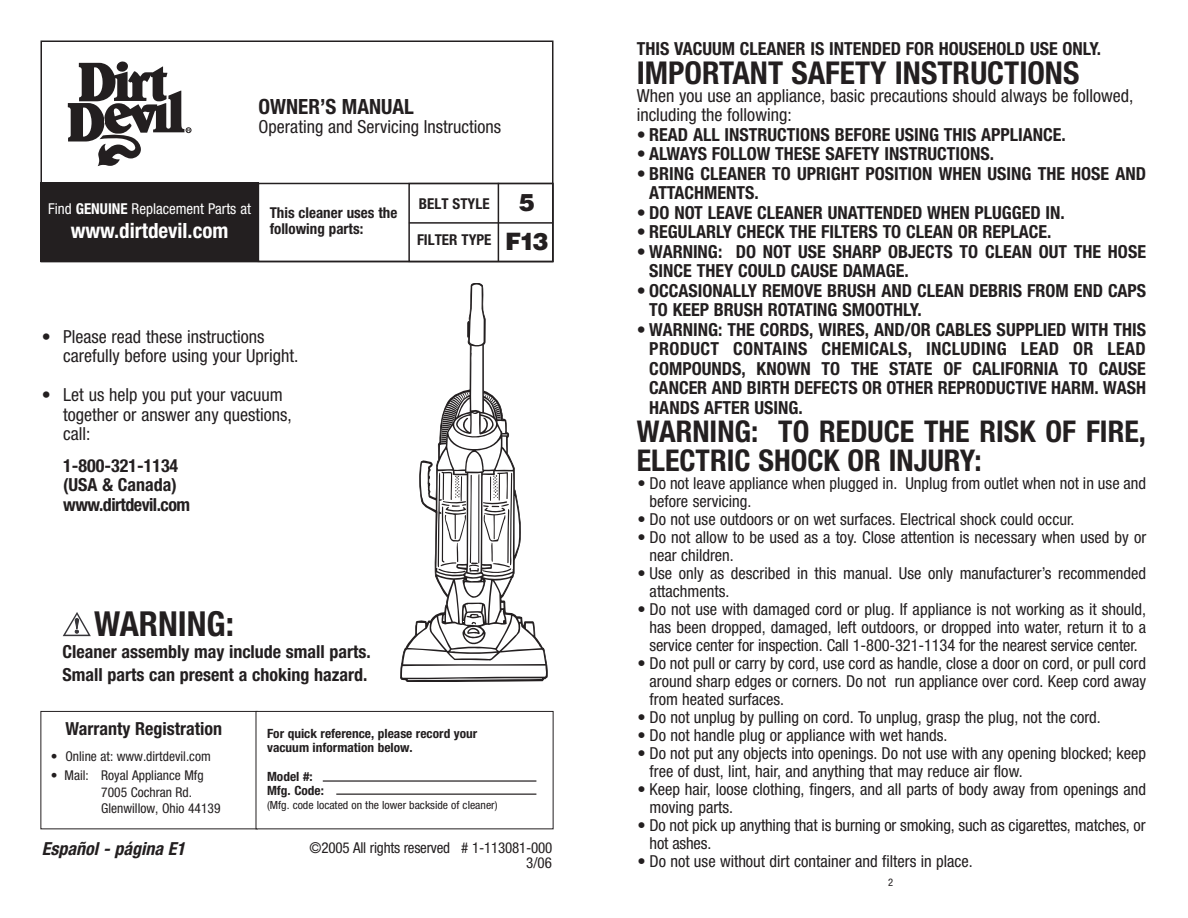
<style>
.page{position:relative;width:1188px;height:918px;background:#fff}
.page>*{position:absolute;margin:0;border:0;box-sizing:border-box;transform-origin:0 0}
.t1{font:700 condensed 34.5px "Helvetica Neue";color:#231f20}
.t2{font:700 condensed 31.5px "Helvetica Neue";color:#231f20}
.t3{font:700 condensed 30px/28.5px "Helvetica Neue";color:#231f20}
.t4{font:900 24px/39.6px "Helvetica";color:#231f20;text-align:center}
.t5{font:700 condensed 21px "Helvetica Neue";color:#fff}
.t6{font:700 condensed 21px "Helvetica Neue";color:#231f20}
.t7{font:700 condensed 18px/19.5px "Helvetica Neue";color:#231f20}
.t8{font:condensed 18px/19.5px "Helvetica Neue";color:#231f20}
.t9{font:italic 700 condensed 18px "Helvetica Neue";color:#231f20}
.t10{font:condensed 16.5px/18px "Helvetica Neue";color:#231f20}
.t11{font:700 condensed 15px/16.5px "Helvetica Neue";color:#231f20}
.t12{font:condensed 15px/15px "Helvetica Neue";letter-spacing:-.015em;color:#231f20;text-align:right}
.t13{font:condensed 15px "Helvetica Neue";color:#fff}
.t14{font:condensed 13.5px/16.5px "Helvetica Neue";color:#231f20}
.t15{font:700 condensed 12.75px/14.2px "Helvetica Neue";color:#231f20;scale:1.05 1}
.t16{font:condensed 11.25px "Helvetica Neue";color:#231f20;scale:1.05 1}
.t17{font:condensed 10.5px "Helvetica Neue";color:#231f20}
.s1{font-weight:700}
</style>
<div class="page">
<svg style="left:400px;top:283px;width:148px;height:399px"></svg>
<svg style="left:402px;top:284px;width:145px;height:396px"></svg>
<div style="left:40px;top:40px;width:513px;height:222px;border:2px solid #231f20"></div>
<div style="left:40px;top:711px;width:218px;height:118px;border:1px solid #231f20"></div>
<div style="left:256px;top:711px;width:298px;height:118px;border:1px solid #231f20"></div>
<hr style="left:336px;top:794px;width:200px;height:1px;background:#231f20">
<hr style="left:323px;top:780px;width:213px;height:2px;background:#231f20">
<svg style="left:68px;top:61px;width:123px;height:105px"></svg>
<svg style="left:63px;top:612px;width:28px;height:24px"></svg>
<div style="left:40px;top:183px;width:219px;height:79px;background:#231f20"></div>
<div style="left:258px;top:183px;width:296px;height:79px;border:2px solid #231f20"></div>
<div style="left:409px;top:184px;width:144px;height:77px;background:#fff"></div>
<div style="left:408px;top:183px;width:146px;height:79px;border:2px solid #231f20"></div>
<div style="left:503px;top:185px;width:48px;height:36px;background:#fff"></div>
<div style="left:503px;top:224px;width:48px;height:36px;background:#fff"></div>
<hr style="left:498px;top:183px;width:1px;height:79px;background:#231f20">
<hr style="left:409px;top:222px;width:144px;height:2px;background:#231f20">
<p class="t6" style="left:259px;top:99px;width:157px">OWNER’S MANUAL</p>
<p class="t8" style="left:259px;top:118px;width:244px">Operating and Servicing Instructions</p>
<p class="t13" style="left:48px;top:203px;width:204px">Find <span class="s1">GENUINE</span> Replacement Parts at</p>
<p class="t5" style="left:71px;top:223px;width:159px">www.dirtdevil.com</p>
<p class="t11" style="left:270px;top:205px;width:129px">This cleaner uses the following parts:</p>
<p class="t11" style="left:419px;top:197px;width:72px">BELT STYLE</p>
<p class="t11" style="left:417px;top:233px;width:76px">FILTER TYPE</p>
<h3 class="t4" style="left:505px;top:183px;width:45px">5<br>F13</h3>
<p class="t8" style="left:63px;top:328px;width:237px;text-indent:-21px">• Please read these instructions carefully before using your Upright.</p>
<p class="t8" style="left:63px;top:387px;width:230px;text-indent:-21px">• Let us help you put your vacuum together or answer any questions, call:</p>
<p class="t7" style="left:63px;top:457px;width:128px">1-800-321-1134 (USA &amp; Canada) www.dirtdevil.com</p>
<h1 class="t1" style="left:94px;top:611px;width:141px">WARNING:</h1>
<p class="t7" style="left:62px;top:642px;width:310px;line-height:22.5px">Cleaner assembly may include small parts.<br>Small parts can present a choking hazard.</p>
<p class="t7" style="left:65px;top:721px;width:158px">Warranty Registration</p>
<p class="t14" style="left:51px;top:749px;width:161px">• Online at: www.dirtdevil.com</p>
<p class="t14" style="left:101px;top:768px;width:121px;text-indent:-50px">• Mail: Royal Appliance Mfg<br>7005 Cochran Rd.<br>Glenwillow, Ohio 44139</p>
<p class="t9" style="left:42px;top:842px;width:145px">Español - página E1</p>
<p class="t15" style="left:267px;top:728px;width:202px">For quick reference, please record your vacuum information below.</p>
<p class="t15" style="left:267px;top:770px;width:56px">Model #:<br>Mfg. Code:</p>
<p class="t16" style="left:267px;top:801px;width:221px">(Mfg. code located on the lower backside of cleaner)</p>
<p class="t12" style="left:310px;top:842px;width:244px">©2005 All rights reserved # 1-113081-000<br>3/06</p>
<p class="t7" style="left:637px;top:40px;width:466px">THIS VACUUM CLEANER IS INTENDED FOR HOUSEHOLD USE ONLY.</p>
<h2 class="t2" style="left:637px;top:61px;width:444px">IMPORTANT SAFETY INSTRUCTIONS</h2>
<p class="t8" style="left:637px;top:87px;width:498px">When you use an appliance, basic precautions should always be followed, including the following:</p>
<p class="t7" style="left:637px;top:126px;width:431px">• READ ALL INSTRUCTIONS BEFORE USING THIS APPLIANCE.</p>
<p class="t7" style="left:637px;top:146px;width:359px">• ALWAYS FOLLOW THESE SAFETY INSTRUCTIONS.</p>
<p class="t7" style="left:649px;top:165px;width:498px;text-indent:-13px">• BRING CLEANER TO UPRIGHT POSITION WHEN USING THE HOSE AND<br>ATTACHMENTS.</p>
<p class="t7" style="left:637px;top:204px;width:430px">• DO NOT LEAVE CLEANER UNATTENDED WHEN PLUGGED IN.</p>
<p class="t7" style="left:637px;top:224px;width:416px">• REGULARLY CHECK THE FILTERS TO CLEAN OR REPLACE.</p>
<p class="t7" style="left:649px;top:243px;width:498px;text-indent:-13px">• WARNING: DO NOT USE SHARP OBJECTS TO CLEAN OUT THE HOSE<br>SINCE THEY COULD CAUSE DAMAGE.</p>
<p class="t7" style="left:649px;top:282px;width:498px;text-indent:-13px">• OCCASIONALLY REMOVE BRUSH AND CLEAN DEBRIS FROM END CAPS<br>TO KEEP BRUSH ROTATING SMOOTHLY.</p>
<p class="t7" style="left:649px;top:321px;width:498px;text-align:justify;text-indent:-13px">• WARNING: THE CORDS, WIRES, AND/OR CABLES SUPPLIED WITH THIS PRODUCT CONTAINS CHEMICALS, INCLUDING LEAD OR LEAD COMPOUNDS, KNOWN TO THE STATE OF CALIFORNIA TO CAUSE CANCER AND BIRTH DEFECTS OR OTHER REPRODUCTIVE HARM. WASH HANDS AFTER USING.</p>
<h3 class="t3" style="left:637px;top:420px;width:511px">WARNING: TO REDUCE THE RISK OF FIRE,<br>ELECTRIC SHOCK OR INJURY:</h3>
<p class="t10" style="left:650px;top:475px;width:498px;text-indent:-12px">• Do not leave appliance when plugged in. Unplug from outlet when not in use and before servicing.</p>
<p class="t10" style="left:638px;top:511px;width:438px">• Do not use outdoors or on wet surfaces. Electrical shock could occur.</p>
<p class="t10" style="left:650px;top:529px;width:498px;text-indent:-12px">• Do not allow to be used as a toy. Close attention is necessary when used by or near children.</p>
<p class="t10" style="left:650px;top:565px;width:498px;text-indent:-12px">• Use only as described in this manual. Use only manufacturer’s recommended attachments.</p>
<p class="t10" style="left:650px;top:601px;width:498px;text-align:justify;text-indent:-12px">• Do not use with damaged cord or plug. If appliance is not working as it should, has been dropped, damaged, left outdoors, or dropped into water, return it to a service center for inspection. Call 1-800-321-1134 for the nearest service center.</p>
<p class="t10" style="left:650px;top:655px;width:498px;text-align:justify;text-indent:-12px">• Do not pull or carry by cord, use cord as handle, close a door on cord, or pull cord around sharp edges or corners. Do not run appliance over cord. Keep cord away from heated surfaces.</p>
<p class="t10" style="left:638px;top:709px;width:465px">• Do not unplug by pulling on cord. To unplug, grasp the plug, not the cord.</p>
<p class="t10" style="left:638px;top:727px;width:312px">• Do not handle plug or appliance with wet hands.</p>
<p class="t10" style="left:650px;top:745px;width:498px;text-indent:-12px">• Do not put any objects into openings. Do not use with any opening blocked; keep free of dust, lint, hair, and anything that may reduce air flow.</p>
<p class="t10" style="left:650px;top:781px;width:498px;text-indent:-12px">• Keep hair, loose clothing, fingers, and all parts of body away from openings and moving parts.</p>
<p class="t10" style="left:650px;top:817px;width:498px;text-indent:-12px">• Do not pick up anything that is burning or smoking, such as cigarettes, matches, or hot ashes.</p>
<p class="t10" style="left:638px;top:853px;width:337px">• Do not use without dirt container and filters in place.</p>
<p class="t17" style="left:888px;top:879px;width:7px">2</p>
</div>
